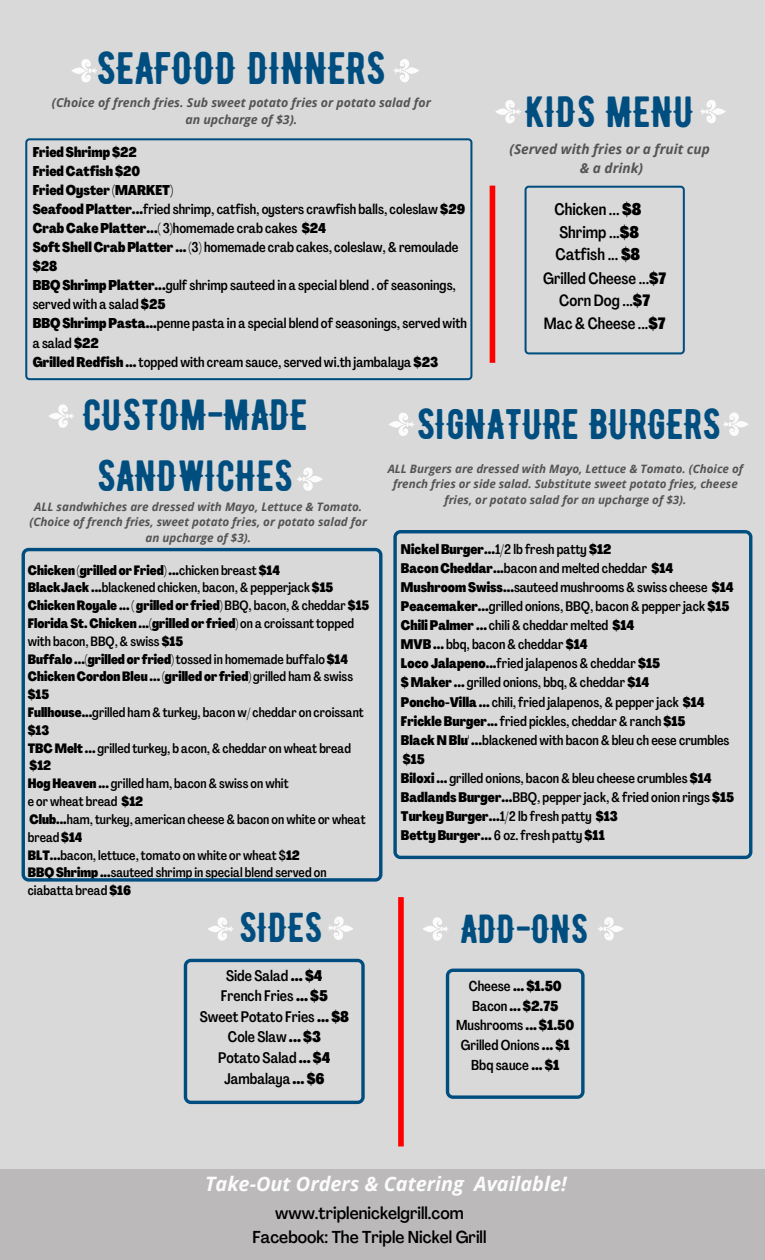
<style>
.page{position:relative;width:765px;height:1260px;background:#d9d9d9}
.page>*{position:absolute;margin:0;border:0;box-sizing:border-box;transform-origin:0 0}
.t1{font:45.5px "BERNIER Regular";color:#004e80}
.t2{font:43.62px/60.6px "BERNIER Regular";color:#004e80;text-align:center}
.t3{font:42.75px "BERNIER Regular";color:#004e80}
.t4{font:41.75px "BERNIER Regular";color:#004e80}
.t5{font:40.5px "BERNIER Regular";color:#004e80}
.t6{font:italic 700 19.88px "Open Sans";color:#fcfcfd}
.t7{font:500 condensed 17px/23.5px "Agrandir";color:#000;text-align:center}
.t8{font:500 16.5px/22.5px "Agrandir Tight";color:#000}
.t9{font:500 16.12px/22.5px "Agrandir Tight";color:#000;text-align:center}
.t10{font:500 15.12px/20.6px "Agrandir Tight";color:#000;text-align:center}
.t11{font:500 14.25px/19.8px "Agrandir Tight";color:#000;text-align:center}
.t12{font:500 14px/19.1px "Agrandir Tight";color:#000}
.t13{font:500 13.75px/19.1px "Agrandir Tight";color:#000}
.t14{font:italic 700 13.62px/18.8px "Open Sans";color:#545454;text-align:center}
.t15{font:500 13.25px/17.8px "Agrandir Tight";color:#000}
.t16{font:italic 700 12.38px/17px "Open Sans";color:#545454;text-align:center}
.t17{font:italic 700 11.62px/15.8px "Open Sans";color:#545454;text-align:center}
.s1{font-weight:800}
</style>
<div class="page">
<svg style="left:25px;top:138px;width:447px;height:242px"></svg>
<svg style="left:393px;top:530px;width:359px;height:329px"></svg>
<div style="left:0;top:1170px;width:765px;height:90px;background:#bbb9b9"></div>
<div style="left:402px;top:67px;width:17px;height:7px;background:#fcfcfd;border-radius:50%"></div>
<svg style="left:393px;top:59px;width:20px;height:23px"></svg>
<svg style="left:71px;top:67px;width:17px;height:7px"></svg>
<svg style="left:78px;top:59px;width:19px;height:24px"></svg>
<svg style="left:306px;top:476px;width:17px;height:6px"></svg>
<svg style="left:297px;top:467px;width:19px;height:24px"></svg>
<svg style="left:48px;top:413px;width:17px;height:6px"></svg>
<svg style="left:55px;top:404px;width:19px;height:24px"></svg>
<div style="left:732px;top:421px;width:17px;height:6px;background:#fcfcfd;border-radius:50%"></div>
<svg style="left:723px;top:412px;width:19px;height:24px"></svg>
<div style="left:389px;top:421px;width:17px;height:7px;background:#fcfcfd;border-radius:50%"></div>
<svg style="left:395px;top:412px;width:20px;height:24px"></svg>
<svg style="left:607px;top:926px;width:17px;height:6px"></svg>
<svg style="left:598px;top:917px;width:19px;height:24px"></svg>
<div style="left:423px;top:926px;width:17px;height:6px;background:#fcfcfd;border-radius:50%"></div>
<svg style="left:432px;top:917px;width:16px;height:24px"></svg>
<svg style="left:22px;top:548px;width:360px;height:334px"></svg>
<svg style="left:709px;top:108px;width:17px;height:7px"></svg>
<svg style="left:700px;top:100px;width:20px;height:23px"></svg>
<svg style="left:495px;top:108px;width:17px;height:7px"></svg>
<svg style="left:502px;top:100px;width:19px;height:24px"></svg>
<div style="left:398px;top:897px;width:6px;height:249px;background:#f00"></div>
<svg style="left:525px;top:186px;width:160px;height:168px"></svg>
<svg style="left:184px;top:959px;width:181px;height:145px"></svg>
<svg style="left:446px;top:969px;width:139px;height:130px"></svg>
<div style="left:490px;top:186px;width:5px;height:177px;background:#f00"></div>
<div style="left:208px;top:926px;width:17px;height:6px;background:#fcfcfd;border-radius:50%"></div>
<svg style="left:217px;top:917px;width:16px;height:24px"></svg>
<svg style="left:336px;top:925px;width:17px;height:7px"></svg>
<svg style="left:328px;top:916px;width:20px;height:24px"></svg>
<h1 class="t1" style="left:97px;top:41px;width:291px">SEAFOOD DINNERS</h1>
<p class="t16" style="left:52px;top:94px;width:381px">(Choice of french fries. Sub sweet potato fries or potato salad for an upcharge of $3).</p>
<p class="t12" style="left:33px;top:144px;width:436px"><span class="s1">FriedShrimp$22<br>FriedCatfish$20<br>FriedOyster (MARKET)<br>SeafoodPlatter...</span>fried shrimp, catfish, oysters crawfish balls, coleslaw <span class="s1">$29<br>CrabCakePlatter...(</span> 3)homemade crab cakes <span class="s1">$24<br>SoftShellCrabPlatter ...</span> (3) homemade crab cakes, coleslaw, &amp; remoulade <span class="s1">$28<br>BBQShrimpPlatter...</span>gulf shrimp sauteed in a special blend . of seasonings, served with a salad <span class="s1">$25<br>BBQShrimpPasta...</span>penne pasta in a special blend of seasonings, served with a salad <span class="s1">$22<br>GrilledRedfish ...</span>topped with cream sauce, served wi.th jambalaya <span class="s1">$23</span></p>
<h2 class="t2" style="left:525px;top:81px;width:171px">KIDS MENU</h2>
<p class="t14" style="left:509px;top:140px;width:202px">(Served with fries or a fruit cup &amp; a drink)</p>
<p class="t8" style="left:554px;top:200px;width:89px">Chicken ... <span class="s1">$8<br></span>Shrimp ...<span class="s1">$8<br></span>Catfish ... <span class="s1">$8</span></p>
<p class="t9" style="left:543px;top:268px;width:125px">Grilled Cheese ...<span class="s1">$7<br></span>Corn Dog ...<span class="s1">$7<br></span>Mac &amp; Cheese ...<span class="s1">$7</span></p>
<h2 class="t2" style="left:83px;top:385px;width:227px">CUSTOM-MADE<br>SANDWICHES</h2>
<h3 class="t3" style="left:417px;top:398px;width:306px">SIGNATURE BURGERS</h3>
<p class="t17" style="left:388px;top:460px;width:357px">ALL Burgers are dressed with Mayo, Lettuce &amp; Tomato. (Choice of french fries or side salad. Substitute sweet potato fries, cheese fries, or potato salad for an upcharge of $3).</p>
<p class="t17" style="left:30px;top:498px;width:339px">ALL sandwhiches are dressed with Mayo, Lettuce &amp; Tomato. (Choice of french fries, sweet potato fries, or potato salad for an upcharge of $3).</p>
<p class="t13" style="left:401px;top:541px;width:335px"><span class="s1">NickelBurger...</span>1/2 lb fresh patty <span class="s1">$12<br>BaconCheddar...</span>bacon and melted cheddar <span class="s1">$14<br>Mushroom Swiss...</span>sauteed mushrooms &amp; swiss cheese <span class="s1">$14<br>Peacemaker...</span>grilled onions, BBQ, bacon &amp; pepper jack <span class="s1">$15<br>ChiliPalmer ...</span> chili &amp; cheddar melted <span class="s1">$14<br>MVB...</span> bbq, bacon &amp; cheddar <span class="s1">$14<br>Loco Jalapeno...</span>fried jalapenos &amp; cheddar <span class="s1">$15<br>$Maker ...</span> grilled onions, bbq, &amp; cheddar <span class="s1">$14<br>Poncho-Villa...</span> chili, fried jalapenos, &amp; pepper jack <span class="s1">$14<br>FrickleBurger...</span>fried pickles, cheddar &amp; ranch <span class="s1">$15<br>BlackNBlu' ...</span>blackened with bacon &amp; bleu ch eese crumbles <span class="s1">$15<br>Biloxi ...</span> grilled onions, bacon &amp; bleu cheese crumbles <span class="s1">$14<br>BadlandsBurger...</span>BBQ, pepper jack, &amp; fried onion rings <span class="s1">$15<br>TurkeyBurger...</span>1/2 lb fresh patty <span class="s1">$13<br>BettyBurger...</span> 6 oz. fresh patty <span class="s1">$11</span></p>
<p class="t15" style="left:28px;top:562px;width:343px"><span class="s1">Chicken (grilled or Fried) ...</span>chicken breast <span class="s1">$14<br>BlackJack ...</span>blackened chicken, bacon, &amp; pepperjack <span class="s1">$15<br>ChickenRoyale ... ( grilled or fried)</span>BBQ, bacon, &amp; cheddar <span class="s1">$15<br>FloridaSt.Chicken ...(grilled or fried)</span> on a croissant topped with bacon, BBQ, &amp; swiss <span class="s1">$15<br>Buffalo ...(grilled or fried)</span>tossed in homemade buffalo<span class="s1">$14<br>ChickenCordonBleu ... (grilled or fried)</span> grilled ham &amp; swiss <span class="s1">$15<br>Fullhouse...</span>grilled ham &amp; turkey, bacon w/ cheddar on croissant <span class="s1">$13<br>TBCMelt ...</span> grilled turkey, b acon, &amp; cheddar on wheat bread <span class="s1">$12<br>HogHeaven ...</span> grilled ham, bacon &amp; swiss on whit<br>e or wheat bread <span class="s1">$12<br>Club...</span>ham, turkey, american cheese &amp; bacon on white or wheat bread<span class="s1">$14<br>BLT...</span>bacon, lettuce, tomato on white or wheat $<span class="s1">12<br>BBQShrimp ...</span>sauteed shrimp in special blend served on ciabatta bread <span class="s1">$16</span></p>
<h3 class="t4" style="left:239px;top:902px;width:85px">SIDES</h3>
<p class="t10" style="left:200px;top:966px;width:151px">Side Salad <span class="s1">...$4<br></span>French Fries <span class="s1">...$5<br></span>Sweet Potato Fries <span class="s1">...$8<br></span>Cole Slaw<span class="s1">...$3<br></span>Potato Salad <span class="s1">...$4<br></span>Jambalaya <span class="s1">...$6</span></p>
<h3 class="t5" style="left:461px;top:904px;width:129px">ADD-ONS</h3>
<p class="t11" style="left:456px;top:977px;width:120px">Cheese <span class="s1">...$1.50<br></span>Bacon <span class="s1">...$2.75<br></span>Mushrooms <span class="s1">...$1.50<br></span>Grilled Onions <span class="s1">...$1<br></span>Bbq sauce <span class="s1">...$1</span></p>
<h3 class="t6" style="left:205px;top:1170px;width:363px">Take-Out Orders &amp; Catering Available!</h3>
<p class="t7" style="left:253px;top:1203px;width:235px">www.triplenickelgrill.com<br>Facebook: The Triple Nickel Grill</p>
</div>
